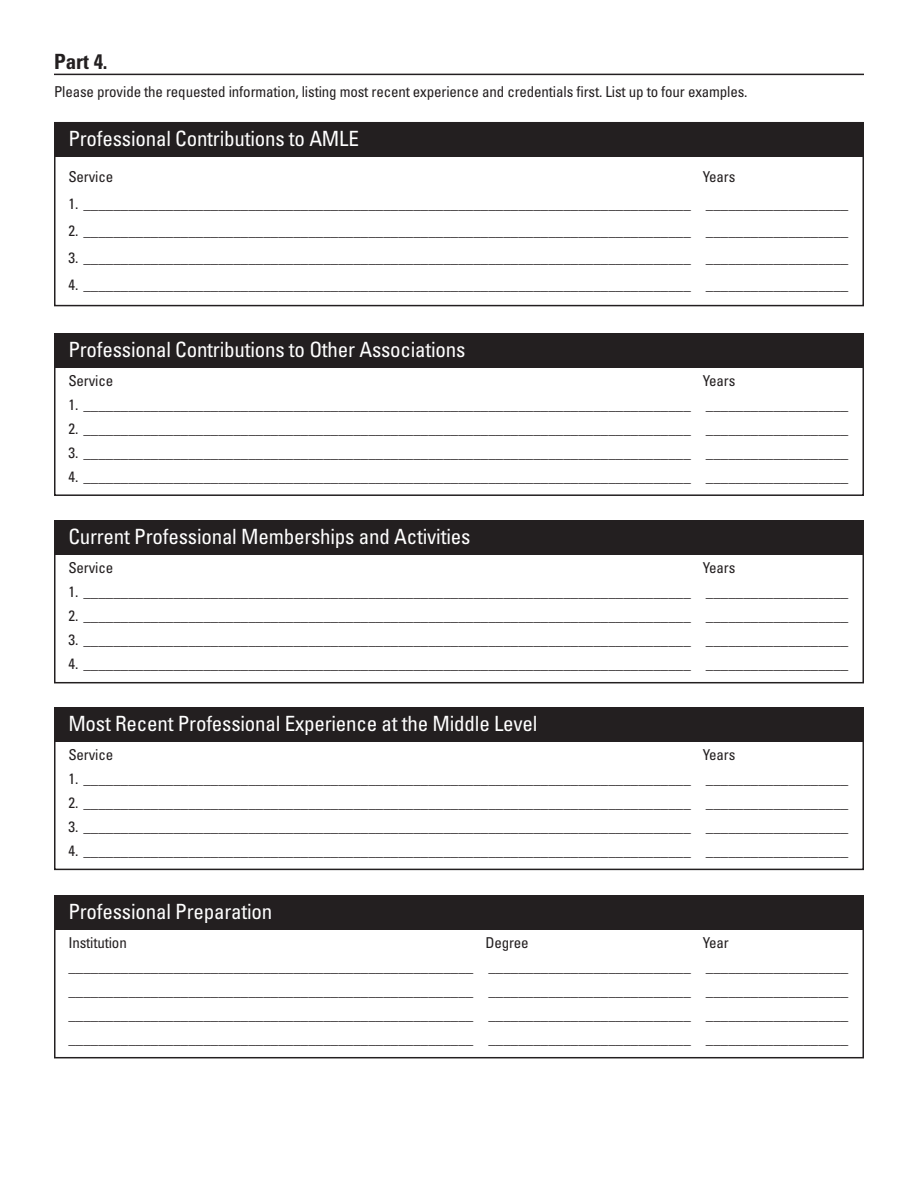
<style>
.page{position:relative;width:918px;height:1188px;background:#fff}
.page>*{position:absolute;margin:0;border:0;box-sizing:border-box;transform-origin:0 0}
.t1{font:condensed 21px "Univers LT Std";letter-spacing:-.01em;color:#fff}
.t2{font:700 condensed 21px "Univers LT Std";color:#231f20}
.t3{font:condensed 15px/24px "Univers LT Std";letter-spacing:-.01em;color:#231f20;text-align:justify}
</style>
<div class="page">
<div style="left:54px;top:333px;width:810px;height:163px;border:2px solid #231f20"></div>
<div style="left:54px;top:333px;width:810px;height:35px;background:#231f20"></div>
<div style="left:54px;top:520px;width:810px;height:163px;border:2px solid #231f20"></div>
<div style="left:54px;top:521px;width:810px;height:34px;background:#231f20"></div>
<div style="left:54px;top:707px;width:810px;height:163px;border:2px solid #231f20"></div>
<div style="left:54px;top:707px;width:810px;height:35px;background:#231f20"></div>
<div style="left:54px;top:896px;width:810px;height:162px;border:2px solid #231f20"></div>
<div style="left:54px;top:896px;width:810px;height:34px;background:#231f20"></div>
<hr style="left:54px;top:74px;width:810px;height:1px;background:#231f20">
<div style="left:54px;top:122px;width:810px;height:184px;border:2px solid #231f20"></div>
<div style="left:54px;top:122px;width:810px;height:35px;background:#231f20"></div>
<p class="t2" style="left:54px;top:49px;width:55px">Part 4.</p>
<p class="t3" style="left:54px;top:79px;width:695px">Please provide the requested information, listing most recent experience and credentials first. List up to four examples.</p>
<p class="t1" style="left:68px;top:125px;width:292px">Professional Contributions to AMLE</p>
<p class="t3" style="left:68px;top:165px;width:46px">Service</p>
<p class="t3" style="left:703px;top:165px;width:34px">Years</p>
<p class="t3" style="left:68px;top:192px;width:781px">1. _________________________________________________________________________________ ___________________</p>
<p class="t3" style="left:68px;top:219px;width:781px">2. _________________________________________________________________________________ ___________________</p>
<p class="t3" style="left:68px;top:246px;width:781px">3. _________________________________________________________________________________ ___________________</p>
<p class="t3" style="left:68px;top:273px;width:781px">4. _________________________________________________________________________________ ___________________</p>
<p class="t1" style="left:68px;top:336px;width:399px">Professional Contributions to Other Associations</p>
<p class="t3" style="left:68px;top:368px;width:46px">Service</p>
<p class="t3" style="left:703px;top:368px;width:34px">Years</p>
<p class="t3" style="left:68px;top:392px;width:781px">1. _________________________________________________________________________________ ___________________</p>
<p class="t3" style="left:68px;top:416px;width:781px">2. _________________________________________________________________________________ ___________________</p>
<p class="t3" style="left:68px;top:440px;width:781px">3. _________________________________________________________________________________ ___________________</p>
<p class="t3" style="left:68px;top:464px;width:781px">4. _________________________________________________________________________________ ___________________</p>
<p class="t1" style="left:68px;top:524px;width:404px">Current Professional Memberships and Activities</p>
<p class="t3" style="left:68px;top:556px;width:46px">Service</p>
<p class="t3" style="left:703px;top:556px;width:34px">Years</p>
<p class="t3" style="left:68px;top:580px;width:781px">1. _________________________________________________________________________________ ___________________</p>
<p class="t3" style="left:68px;top:604px;width:781px">2. _________________________________________________________________________________ ___________________</p>
<p class="t3" style="left:68px;top:628px;width:781px">3. _________________________________________________________________________________ ___________________</p>
<p class="t3" style="left:68px;top:652px;width:781px">4. _________________________________________________________________________________ ___________________</p>
<p class="t1" style="left:68px;top:710px;width:471px">Most Recent Professional Experience at the Middle Level</p>
<p class="t3" style="left:68px;top:743px;width:46px">Service</p>
<p class="t3" style="left:703px;top:743px;width:34px">Years</p>
<p class="t3" style="left:68px;top:767px;width:781px">1. _________________________________________________________________________________ ___________________</p>
<p class="t3" style="left:68px;top:791px;width:781px">2. _________________________________________________________________________________ ___________________</p>
<p class="t3" style="left:68px;top:815px;width:781px">3. _________________________________________________________________________________ ___________________</p>
<p class="t3" style="left:68px;top:839px;width:781px">4. _________________________________________________________________________________ ___________________</p>
<p class="t1" style="left:68px;top:899px;width:205px">Professional Preparation</p>
<p class="t3" style="left:68px;top:931px;width:60px">Institution</p>
<p class="t3" style="left:485px;top:931px;width:45px">Degree</p>
<p class="t3" style="left:703px;top:931px;width:27px">Year</p>
<p class="t3" style="left:68px;top:955px;width:781px">______________________________________________________ ___________________________ ___________________ ______________________________________________________ ___________________________ ___________________ ______________________________________________________ ___________________________ ___________________ ______________________________________________________ ___________________________ ___________________</p>
</div>
